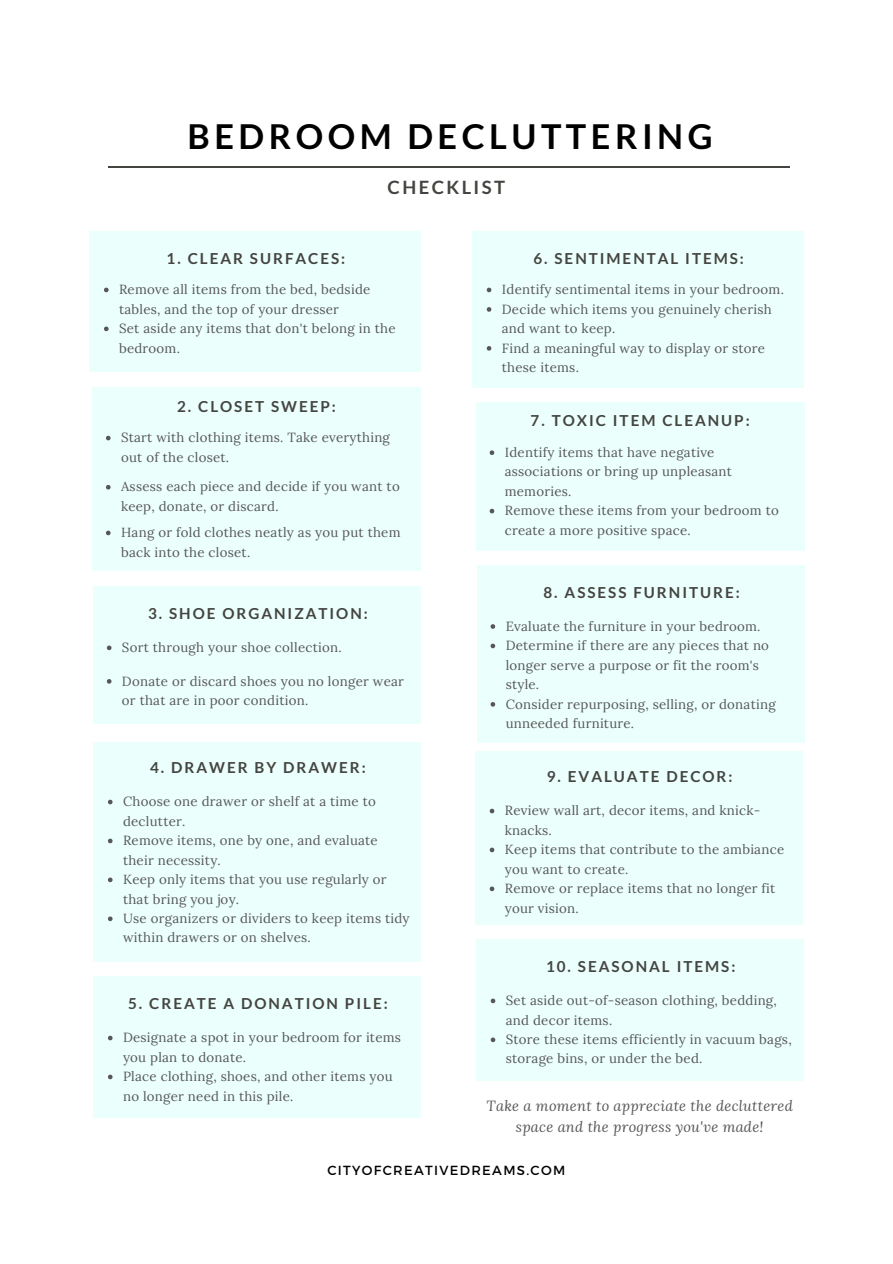
<style>
.page{position:relative;width:893px;height:1264px;background:#fff}
.page>*{position:absolute;margin:0;border:0;box-sizing:border-box;transform-origin:0 0}
.t1{font:700 34.35px "Lato";letter-spacing:.13em;color:#000}
.t2{font:700 18.45px "Lato";letter-spacing:.13em;color:#444440}
.t3{font:700 15.15px "Lato";letter-spacing:.13em;color:#444440}
.t4{font:italic 14.55px/21.3px "Lora";letter-spacing:.02em;color:#575757;text-align:center}
.t5{font:13.2px/19.5px "Lora";letter-spacing:.02em;color:#575757}
.t6{font:13.2px "Montserrat";letter-spacing:.1em;color:#000}
</style>
<div class="page">
<div style="left:89px;top:231px;width:332px;height:141px;background:#ebfffc"></div>
<svg style="left:104px;top:288px;width:5px;height:4px"></svg>
<svg style="left:104px;top:326px;width:5px;height:5px"></svg>
<hr style="left:108px;top:166px;width:681px;height:1px;background:#444440">
<div style="left:92px;top:387px;width:328px;height:184px;background:#ebfffc"></div>
<svg style="left:106px;top:436px;width:5px;height:4px"></svg>
<div style="left:93px;top:586px;width:327px;height:137px;background:#ebfffc"></div>
<svg style="left:107px;top:645px;width:4px;height:5px"></svg>
<div style="left:93px;top:742px;width:327px;height:219px;background:#ebfffc"></div>
<svg style="left:108px;top:799px;width:4px;height:5px"></svg>
<svg style="left:108px;top:838px;width:4px;height:5px"></svg>
<svg style="left:108px;top:877px;width:4px;height:5px"></svg>
<svg style="left:108px;top:916px;width:4px;height:5px"></svg>
<svg style="left:106px;top:485px;width:5px;height:4px"></svg>
<svg style="left:106px;top:530px;width:5px;height:5px"></svg>
<svg style="left:107px;top:679px;width:4px;height:4px"></svg>
<div style="left:93px;top:976px;width:327px;height:142px;background:#ebfffc"></div>
<svg style="left:108px;top:1035px;width:4px;height:5px"></svg>
<svg style="left:108px;top:1074px;width:4px;height:5px"></svg>
<div style="left:472px;top:231px;width:331px;height:156px;background:#ebfffc"></div>
<svg style="left:486px;top:288px;width:5px;height:4px"></svg>
<svg style="left:486px;top:307px;width:5px;height:5px"></svg>
<svg style="left:486px;top:346px;width:5px;height:4px"></svg>
<div style="left:476px;top:402px;width:328px;height:148px;background:#ebfffc"></div>
<svg style="left:489px;top:450px;width:5px;height:5px"></svg>
<svg style="left:489px;top:509px;width:5px;height:4px"></svg>
<div style="left:477px;top:565px;width:327px;height:177px;background:#ebfffc"></div>
<svg style="left:490px;top:624px;width:5px;height:5px"></svg>
<svg style="left:490px;top:643px;width:5px;height:5px"></svg>
<svg style="left:490px;top:702px;width:5px;height:4px"></svg>
<div style="left:475px;top:751px;width:327px;height:173px;background:#ebfffc"></div>
<svg style="left:489px;top:808px;width:5px;height:5px"></svg>
<svg style="left:489px;top:847px;width:5px;height:5px"></svg>
<svg style="left:489px;top:886px;width:5px;height:5px"></svg>
<div style="left:476px;top:939px;width:327px;height:141px;background:#ebfffc"></div>
<svg style="left:490px;top:998px;width:5px;height:5px"></svg>
<svg style="left:490px;top:1037px;width:5px;height:5px"></svg>
<p class="t1" style="left:187px;top:115px;width:526px">BEDROOM DECLUTTERING</p>
<p class="t2" style="left:387px;top:176px;width:119px">CHECKLIST</p>
<p class="t3" style="left:166px;top:249px;width:180px">1. CLEAR SURFACES:</p>
<p class="t5" style="left:119px;top:279px;width:253px">Remove all items from the bed, bedside tables, and the top of your dresser</p>
<p class="t5" style="left:119px;top:318px;width:278px">Set aside any items that don't belong in the bedroom.</p>
<p class="t3" style="left:177px;top:397px;width:160px">2. CLOSET SWEEP:</p>
<p class="t5" style="left:121px;top:427px;width:270px">Start with clothing items. Take everything out of the closet.</p>
<p class="t5" style="left:121px;top:477px;width:280px">Assess each piece and decide if you want to keep, donate, or discard.</p>
<p class="t5" style="left:121px;top:522px;width:281px">Hang or fold clothes neatly as you put them back into the closet.</p>
<p class="t3" style="left:148px;top:604px;width:221px">3. SHOE ORGANIZATION:</p>
<p class="t5" style="left:122px;top:637px;width:221px">Sort through your shoe collection.</p>
<p class="t5" style="left:122px;top:671px;width:283px">Donate or discard shoes you no longer wear or that are in poor condition.</p>
<p class="t3" style="left:150px;top:758px;width:217px">4. DRAWER BY DRAWER:</p>
<p class="t5" style="left:123px;top:791px;width:254px">Choose one drawer or shelf at a time to declutter.</p>
<p class="t5" style="left:123px;top:830px;width:256px">Remove items, one by one, and evaluate their necessity.</p>
<p class="t5" style="left:123px;top:869px;width:265px">Keep only items that you use regularly or that bring you joy.</p>
<p class="t5" style="left:123px;top:908px;width:288px">Use organizers or dividers to keep items tidy within drawers or on shelves.</p>
<p class="t3" style="left:128px;top:994px;width:261px">5. CREATE A DONATION PILE:</p>
<p class="t5" style="left:123px;top:1027px;width:279px">Designate a spot in your bedroom for items you plan to donate.</p>
<p class="t5" style="left:123px;top:1066px;width:271px">Place clothing, shoes, and other items you no longer need in this pile.</p>
<p class="t3" style="left:533px;top:249px;width:212px">6. SENTIMENTAL ITEMS:</p>
<p class="t5" style="left:502px;top:279px;width:283px">Identify sentimental items in your bedroom.</p>
<p class="t5" style="left:502px;top:299px;width:271px">Decide which items you genuinely cherish and want to keep.</p>
<p class="t5" style="left:502px;top:338px;width:264px">Find a meaningful way to display or store these items.</p>
<p class="t3" style="left:530px;top:411px;width:221px">7. TOXIC ITEM CLEANUP:</p>
<p class="t5" style="left:504px;top:442px;width:229px">Identify items that have negative associations or bring up unpleasant memories.</p>
<p class="t5" style="left:504px;top:500px;width:275px">Remove these items from your bedroom to create a more positive space.</p>
<p class="t3" style="left:543px;top:582px;width:198px">8. ASSESS FURNITURE:</p>
<p class="t5" style="left:505px;top:616px;width:256px">Evaluate the furniture in your bedroom.</p>
<p class="t5" style="left:505px;top:635px;width:265px">Determine if there are any pieces that no longer serve a purpose or fit the room's style.</p>
<p class="t5" style="left:505px;top:694px;width:271px">Consider repurposing, selling, or donating unneeded furniture.</p>
<p class="t3" style="left:546px;top:767px;width:187px">9. EVALUATE DECOR:</p>
<p class="t5" style="left:505px;top:800px;width:257px">Review wall art, decor items, and knick&shy;knacks.</p>
<p class="t5" style="left:505px;top:839px;width:281px">Keep items that contribute to the ambiance you want to create.</p>
<p class="t5" style="left:505px;top:878px;width:272px">Remove or replace items that no longer fit your vision.</p>
<p class="t3" style="left:546px;top:957px;width:191px">10. SEASONAL ITEMS:</p>
<p class="t5" style="left:506px;top:990px;width:272px">Set aside out-of-season clothing, bedding, and decor items.</p>
<p class="t5" style="left:506px;top:1029px;width:287px">Store these items efficiently in vacuum bags, storage bins, or under the bed.</p>
<p class="t4" style="left:486px;top:1094px;width:307px">Take a moment to appreciate the decluttered space and the progress you've made!</p>
<p class="t6" style="left:327px;top:1161px;width:239px">CITYOFCREATIVEDREAMS.COM</p>
</div>
